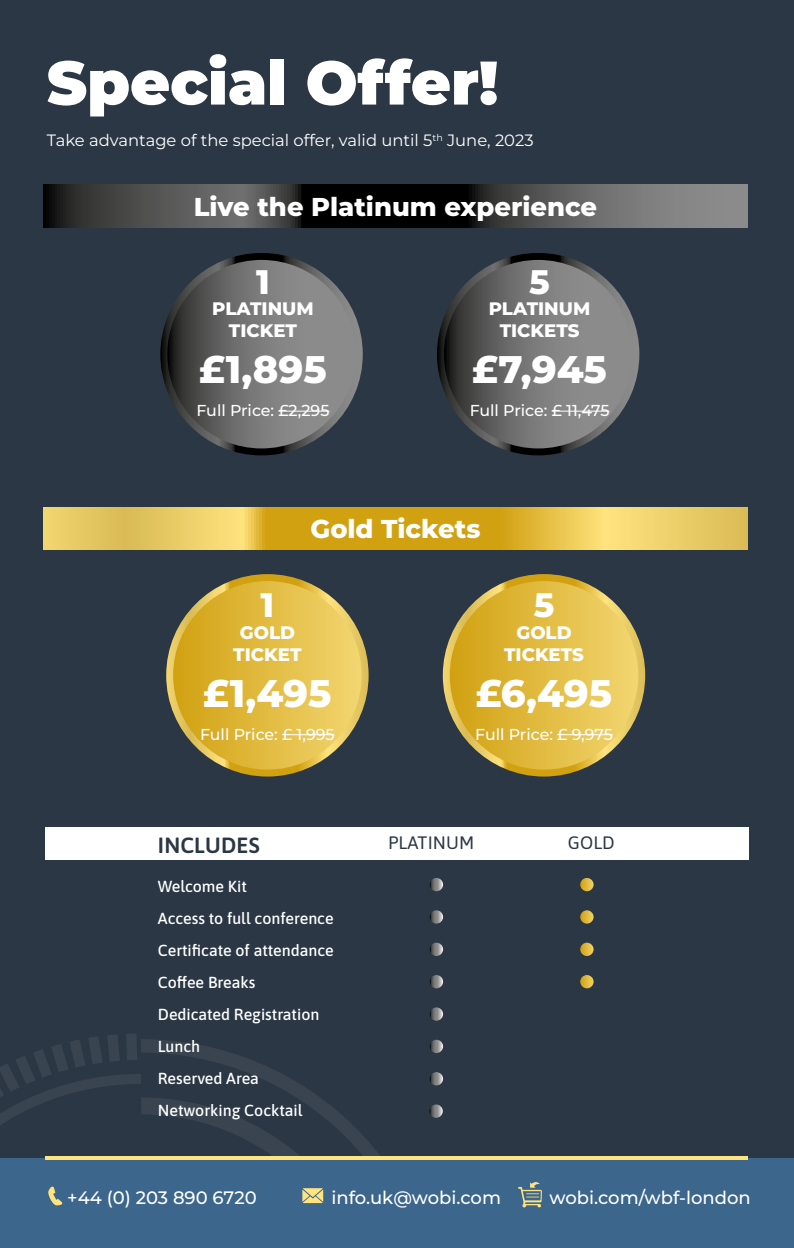
<style>
.page{position:relative;width:794px;height:1248px;background:#fff}
.page>*{position:absolute;margin:0;border:0;box-sizing:border-box;transform-origin:0 0}
.t1{font:900 61.4px "Montserrat";color:#fff}
.t2{font:800 38.4px "Montserrat";color:#fff}
.t3{font:800 34px "Montserrat";color:#fff}
.t4{font:800 25.8px "Montserrat";color:#fff}
.t5{font:600 22px "Asap";letter-spacing:.01em;color:#2b3744}
.t6{font:500 18px "Montserrat";color:#fff}
.t7{font:800 18px/21.6px "Montserrat";color:#fff;text-align:center}
.t8{font:18px "Asap";letter-spacing:.01em;color:#2b3744}
.t9{font:16.4px "Montserrat";color:#fff}
.t10{font:500 16px/32px "Asap";color:#fff}
.t11{font:500 15.8px "Montserrat";letter-spacing:-.005em;color:#fff}
</style>
<div class="page">
<div style="left:0;top:0;width:794px;height:1247px;background:#2b3744"></div>
<div style="left:0;top:1158px;width:794px;height:89px;background:#3c668c"></div>
<hr style="left:45px;top:1156px;width:703px;height:4px;background:#ffe37e">
<svg style="left:0;top:1034px;width:378px;height:172px"></svg>
<svg style="left:518px;top:1182px;width:24px;height:25px"></svg>
<svg style="left:43px;top:185px;width:705px;height:42px;background:#444"></svg>
<svg style="left:43px;top:507px;width:705px;height:42px;background:#e1bc45"></svg>
<div style="left:45px;top:827px;width:703px;height:33px;background:#fff"></div>
<svg style="left:580px;top:877px;width:13px;height:14px"></svg>
<svg style="left:430px;top:877px;width:13px;height:14px"></svg>
<svg style="left:430px;top:1007px;width:13px;height:13px"></svg>
<svg style="left:580px;top:942px;width:13px;height:13px"></svg>
<svg style="left:430px;top:942px;width:13px;height:13px"></svg>
<svg style="left:430px;top:1071px;width:13px;height:14px"></svg>
<svg style="left:580px;top:910px;width:13px;height:13px"></svg>
<svg style="left:430px;top:910px;width:13px;height:13px"></svg>
<svg style="left:430px;top:1039px;width:13px;height:13px"></svg>
<svg style="left:580px;top:974px;width:13px;height:14px"></svg>
<svg style="left:430px;top:974px;width:13px;height:14px"></svg>
<svg style="left:429px;top:1104px;width:14px;height:13px"></svg>
<svg style="left:160px;top:253px;width:203px;height:202px;background:#4b4b4b"></svg>
<svg style="left:167px;top:260px;width:189px;height:188px;background:#727272"></svg>
<svg style="left:437px;top:253px;width:202px;height:202px;background:#4c4c4c"></svg>
<svg style="left:444px;top:260px;width:188px;height:188px;background:#727272"></svg>
<svg style="left:166px;top:574px;width:202px;height:202px;background:#e0bd4e"></svg>
<div style="left:173px;top:581px;width:189px;height:188px;background:linear-gradient(to right,#d1a112,#f3d672);border-radius:94px"></div>
<svg style="left:443px;top:574px;width:202px;height:202px;background:#e1be4e"></svg>
<div style="left:450px;top:581px;width:188px;height:188px;background:linear-gradient(to right,#d1a112,#f3d671);border-radius:94px"></div>
<hr style="left:278px;top:411px;width:51px;height:1px;background:#fff">
<hr style="left:551px;top:411px;width:58px;height:1px;background:#fff">
<hr style="left:282px;top:734px;width:53px;height:1px;background:#fff">
<hr style="left:557px;top:734px;width:56px;height:1px;background:#fff">
<h1 class="t1" style="left:47px;top:42px;width:453px">Special Offer!</h1>
<p class="t9" style="left:47px;top:129px;width:488px">Take advantage of the special offer, valid until 5<sup>th</sup> June, 2023</p>
<h3 class="t4" style="left:194px;top:189px;width:405px">Live the Platinum experience</h3>
<h3 class="t3" style="left:256px;top:259px;width:15px">1</h3>
<p class="t7" style="left:212px;top:298px;width:103px">PLATINUM<br>TICKET</p>
<h2 class="t2" style="left:199px;top:344px;width:129px">£1,895</h2>
<p class="t11" style="left:196px;top:400px;width:134px">Full Price: £2,295</p>
<h3 class="t3" style="left:529px;top:259px;width:22px">5</h3>
<p class="t7" style="left:489px;top:298px;width:103px">PLATINUM<br>TICKETS</p>
<h2 class="t2" style="left:472px;top:344px;width:136px">£7,945</h2>
<p class="t11" style="left:470px;top:400px;width:141px">Full Price: £ 11,475</p>
<h3 class="t4" style="left:310px;top:511px;width:171px">Gold Tickets</h3>
<h3 class="t3" style="left:260px;top:582px;width:15px">1</h3>
<p class="t7" style="left:233px;top:621px;width:70px">GOLD<br>TICKET</p>
<h2 class="t2" style="left:203px;top:667px;width:130px">£1,495</h2>
<p class="t11" style="left:200px;top:723px;width:136px">Full Price: £ 1,995</p>
<h3 class="t3" style="left:533px;top:582px;width:22px">5</h3>
<p class="t7" style="left:504px;top:621px;width:81px">GOLD<br>TICKETS</p>
<h2 class="t2" style="left:476px;top:667px;width:138px">£6,495</h2>
<p class="t11" style="left:475px;top:723px;width:139px">Full Price: £ 9,975</p>
<h3 class="t5" style="left:158px;top:829px;width:103px">INCLUDES</h3>
<p class="t8" style="left:388px;top:830px;width:88px">PLATINUM</p>
<p class="t8" style="left:568px;top:830px;width:49px">GOLD</p>
<p class="t10" style="left:158px;top:869px;width:177px">Welcome Kit<br>Access to full conference<br>Certificate of attendance<br>Coffee Breaks<br>Dedicated Registration<br>Lunch<br>Reserved Area<br>Networking Cocktail</p>
<p class="t6" style="left:67px;top:1185px;width:191px">+44 (0) 203 890 6720</p>
<p class="t6" style="left:331px;top:1185px;width:171px">info.uk@wobi.com</p>
<p class="t6" style="left:549px;top:1185px;width:203px">wobi.com/wbf-london</p>
</div>
